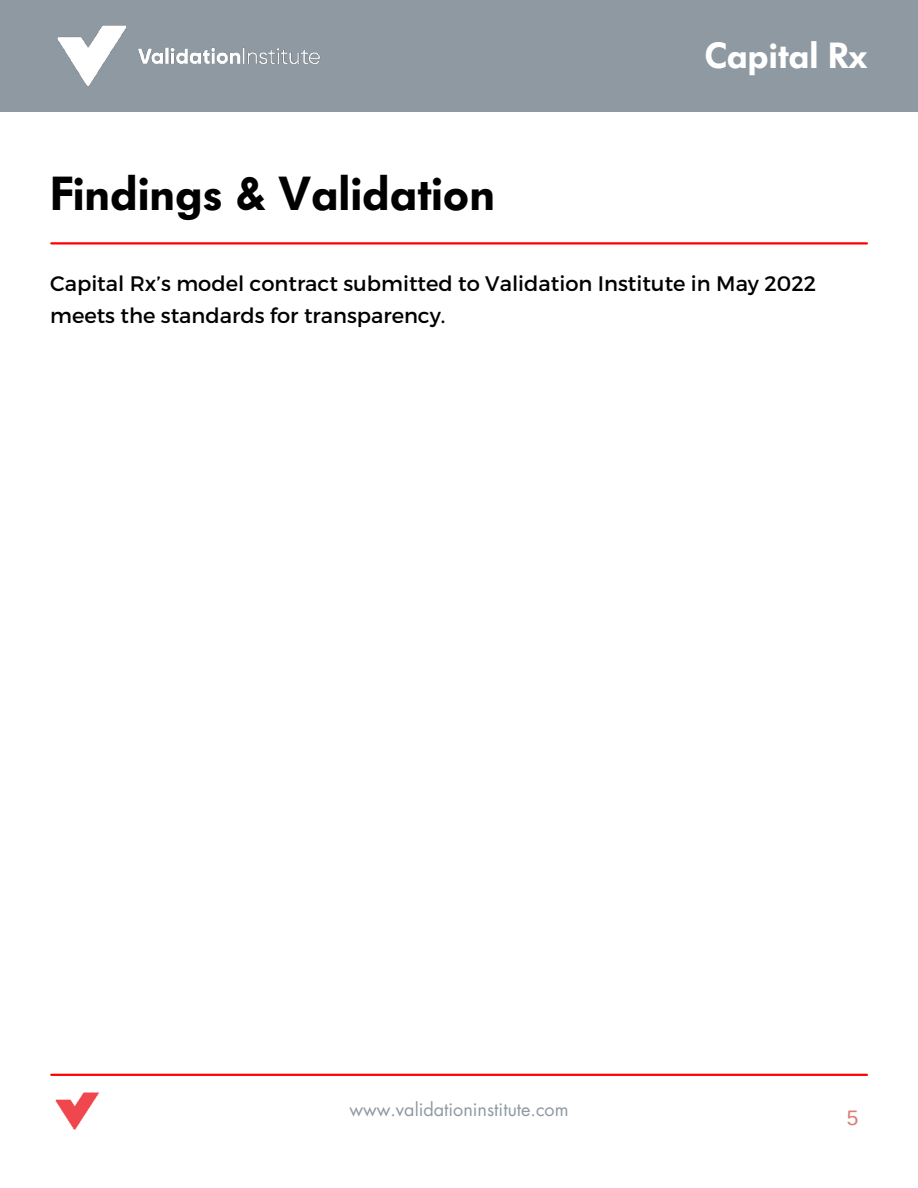
<style>
.page{position:relative;width:918px;height:1188px;background:#fff}
.page>*{position:absolute;margin:0;border:0;box-sizing:border-box;transform-origin:0 0}
.t1{font:600 47.25px "Futura BQ";color:#000}
.t2{font:600 36px "Futura BQ";color:#fff}
.t3{font:21px/32.7px "Montserrat";color:#000}
.t4{font:21px "Arimo";color:#d97f76}
.t5{font:18px "Futura LT";color:#8e99a2}
</style>
<div class="page">
<div style="left:0;top:0;width:918px;height:111px;background:#8e99a2"></div>
<img style="left:57px;top:25px;width:264px;height:62px">
<hr style="left:51px;top:1074px;width:816px;height:2px;background:#f00">
<img style="left:55px;top:1092px;width:44px;height:38px">
<hr style="left:51px;top:242px;width:816px;height:3px;background:#f00">
<h1 class="t1" style="left:50px;top:166px;width:446px">Findings &amp; Validation</h1>
<h2 class="t2" style="left:704px;top:35px;width:165px">Capital Rx</h2>
<p class="t3" style="left:50px;top:267px;width:767px">Capital Rx’s model contract submitted to Validation Institute in May 2022 meets the standards for transparency.</p>
<p class="t5" style="left:349px;top:1098px;width:221px">www.validationinstitute.com</p>
<p class="t4" style="left:847px;top:1105px;width:13px">5</p>
</div>
